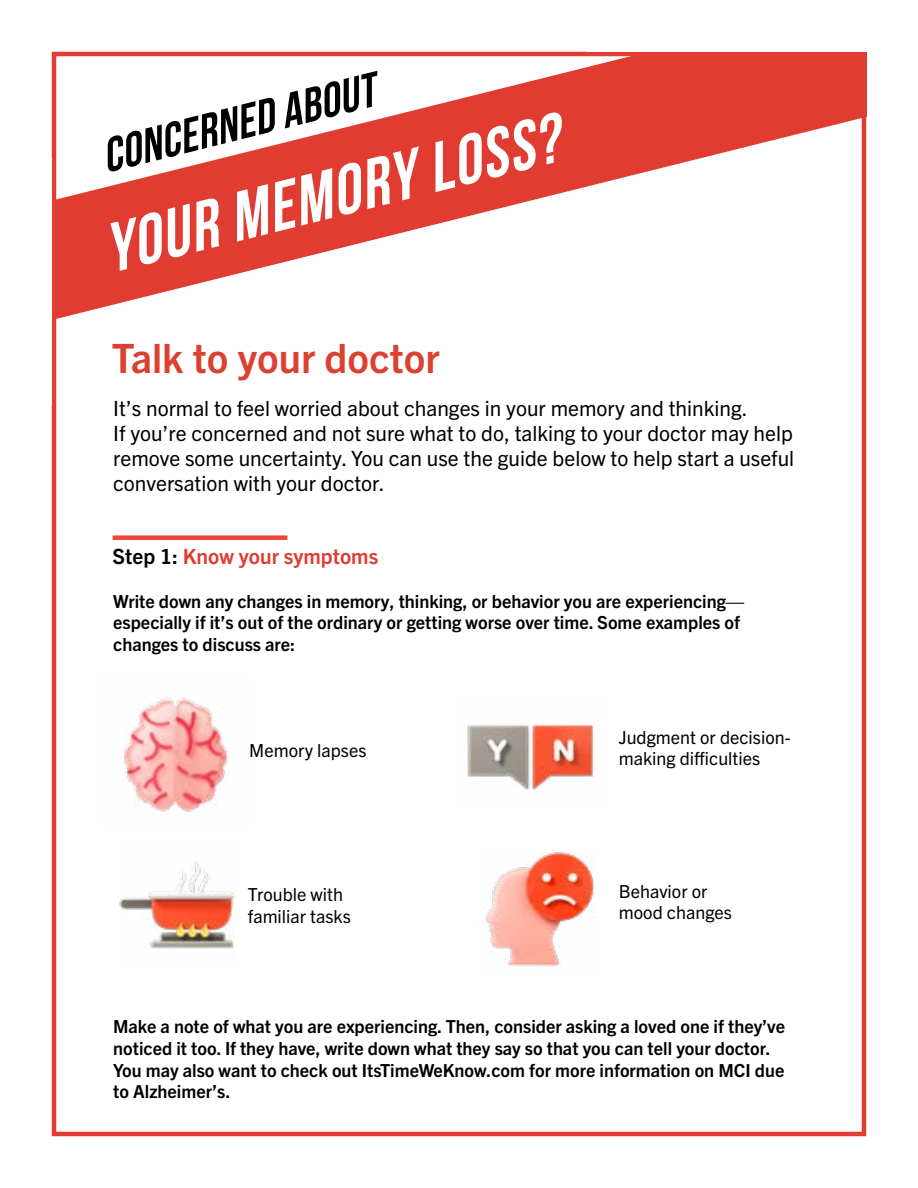
<style>
.page{position:relative;width:918px;height:1188px;background:#fff}
.page>*{position:absolute;margin:0;border:0;box-sizing:border-box;transform-origin:0 0}
.t1{font:italic 700 69px "Bebas Neue";color:#fff}
.t2{font:italic 700 48px "Bebas Neue";color:#000}
.t3{font:700 40.5px "Trade Gothic Next LT Pro";color:#dc4030}
.t4{font:21px/25.2px "Trade Gothic Next LT Pro";color:#000}
.t5{font:700 21px "Trade Gothic Next LT Pro";color:#e03c31}
.t6{font:700 18px/21.6px "Trade Gothic Next LT Pro";color:#000}
.t7{font:18px/21.6px "Trade Gothic Next LT Pro";color:#000}
.s1{color:#000}
</style>
<div class="page">
<svg style="left:51px;top:51px;width:816px;height:282px"></svg>
<div style="left:52px;top:52px;width:814px;height:1084px;border:4px solid #e03c31"></div>
<div style="left:0;top:158px;width:52px;height:247px;background:#fff"></div>
<div style="left:113px;top:535px;width:174px;height:5px;background:#ef4637"></div>
<img style="left:123px;top:698px;width:105px;height:114px">
<img style="left:120px;top:860px;width:114px;height:92px">
<img style="left:467px;top:724px;width:127px;height:66px">
<img style="left:484px;top:852px;width:111px;height:115px">
<h2 class="t2" style="left:96px;top:131px;width:281px;rotate:-14deg">CONCERNED ABOUT</h2>
<h1 class="t1" style="left:95px;top:213px;width:468px;rotate:-14deg">YOUR MEMORY LOSS?</h1>
<h3 class="t3" style="left:112px;top:330px;width:330px">Talk to your doctor</h3>
<p class="t4" style="left:113px;top:394px;width:683px">It’s normal to feel worried about changes in your memory and thinking.<br>If you’re concerned and not sure what to do, talking to your doctor may help remove some uncertainty. You can use the guide below to help start a useful conversation with your doctor.</p>
<p class="t5" style="left:112px;top:542px;width:267px"><span class="s1">Step 1:</span> Know your symptoms</p>
<p class="t6" style="left:113px;top:589px;width:633px">Write down any changes in memory, thinking, or behavior you are experiencing— especially if it’s out of the ordinary or getting worse over time. Some examples of changes to discuss are:</p>
<p class="t7" style="left:249px;top:739px;width:119px">Memory lapses</p>
<p class="t7" style="left:619px;top:725px;width:173px">Judgment or decision&shy;making difficulties</p>
<p class="t7" style="left:248px;top:882px;width:104px">Trouble with familiar tasks</p>
<p class="t7" style="left:619px;top:879px;width:115px">Behavior or mood changes</p>
<p class="t6" style="left:113px;top:1015px;width:674px">Make a note of what you are experiencing. Then, consider asking a loved one if they’ve noticed it too. If they have, write down what they say so that you can tell your doctor.<br>You may also want to check out ItsTimeWeKnow.com for more information on MCI due to Alzheimer’s.</p>
</div>
